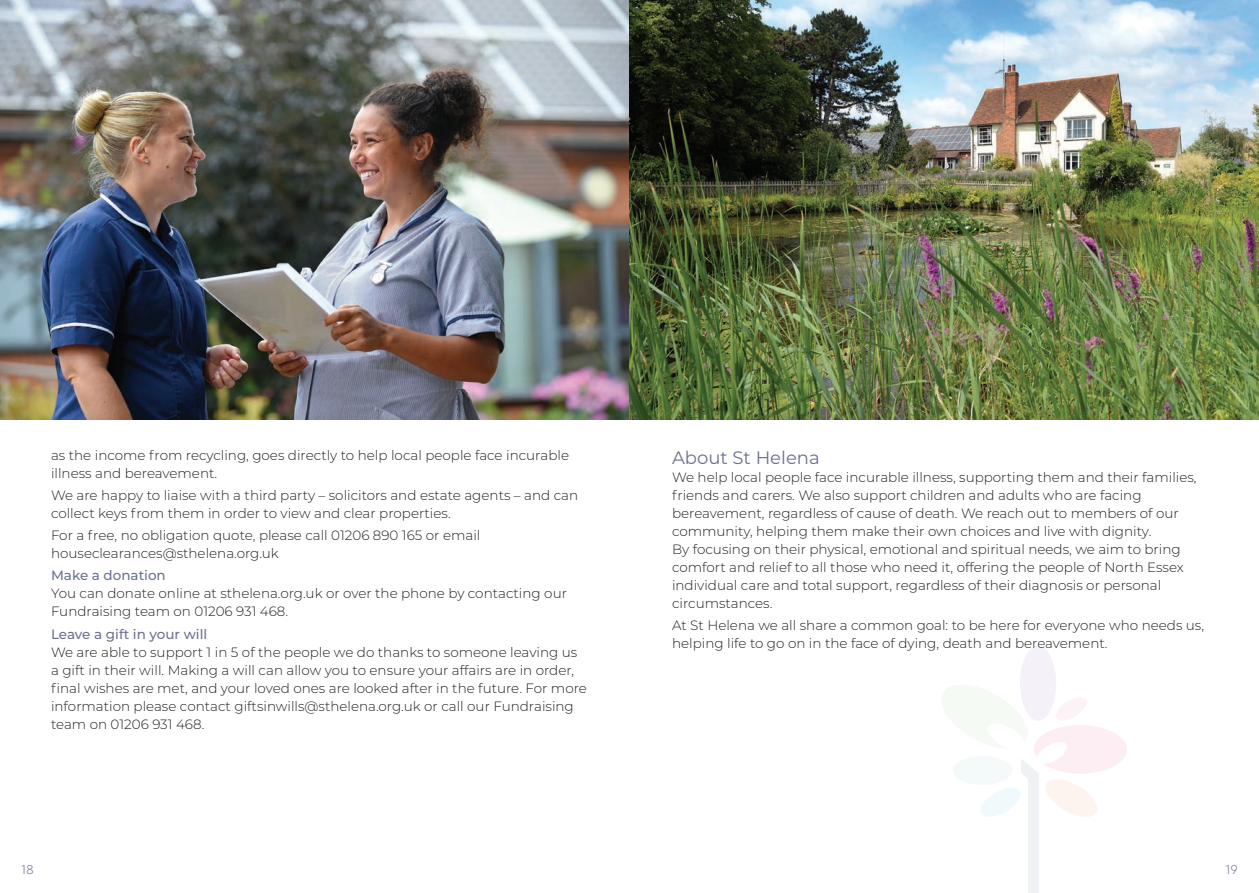
<style>
.page{position:relative;width:1259px;height:893px;background:#fff}
.page>*{position:absolute;margin:0;border:0;box-sizing:border-box;transform-origin:0 0}
.grey_section_head_2{font:18px "Montserrat";color:#697292}
._9_12_body_text_1{font:300 13.5px/18px "Montserrat";color:#231f20}
.grey_section_head_2-2{font:300 13.5px/18px "Montserrat";color:#231f20}
.t1{font:300 13.5px "Cera PRO";color:#697292}
.s1{font-weight:500;color:#697292}
</style>
<div class="page">
<img style="left:0;top:0;width:1259px;height:420px">
<div style="left:1020px;top:646px;width:36px;height:75px;background:#f4f2f8;border-radius:50%"></div>
<svg style="left:953px;top:697px;width:174px;height:196px"></svg>
<p class="_9_12_body_text_1" style="left:51px;top:445px;width:519px">as the income from recycling, goes directly to help local people face incurable illness and bereavement.</p>
<p class="_9_12_body_text_1" style="left:51px;top:486px;width:529px">We are happy to liaise with a third party – solicitors and estate agents – and can collect keys from them in order to view and clear properties.</p>
<p class="_9_12_body_text_1" style="left:51px;top:526px;width:431px">For a free, no obligation quote, please call 01206 890 165 or email houseclearances@sthelena.org.uk</p>
<p class="_9_12_body_text_1" style="left:51px;top:566px;width:517px"><span class="s1">Make a donation<br></span>You can donate online at sthelena.org.uk or over the phone by contacting our<br>Fundraising team on 01206 931 468.</p>
<p class="_9_12_body_text_1" style="left:51px;top:624px;width:537px"><span class="s1">Leave a gift in your will<br></span>We are able to support 1 in 5 of the people we do thanks to someone leaving us a gift in their will. Making a will can allow you to ensure your affairs are in order, final wishes are met, and your loved ones are looked after in the future. For more information please contact giftsinwills@sthelena.org.uk or call our Fundraising team on 01206 931 468.</p>
<p class="grey_section_head_2" style="left:672px;top:445px;width:149px">About St Helena</p>
<p class="grey_section_head_2-2" style="left:672px;top:468px;width:526px">We help local people face incurable illness, supporting them and their families, friends and carers. We also support children and adults who are facing bereavement, regardless of cause of death. We reach out to members of our community, helping them make their own choices and live with dignity.<br>By focusing on their physical, emotional and spiritual needs, we aim to bring comfort and relief to all those who need it, offering the people of North Essex individual care and total support, regardless of their diagnosis or personal circumstances.</p>
<p class="_9_12_body_text_1" style="left:672px;top:616px;width:533px">At St Helena we all share a common goal: to be here for everyone who needs us, helping life to go on in the face of dying, death and bereavement.</p>
<p class="t1" style="left:21px;top:861px;width:14px">18</p>
<p class="t1" style="left:1225px;top:861px;width:14px">19</p>
</div>
